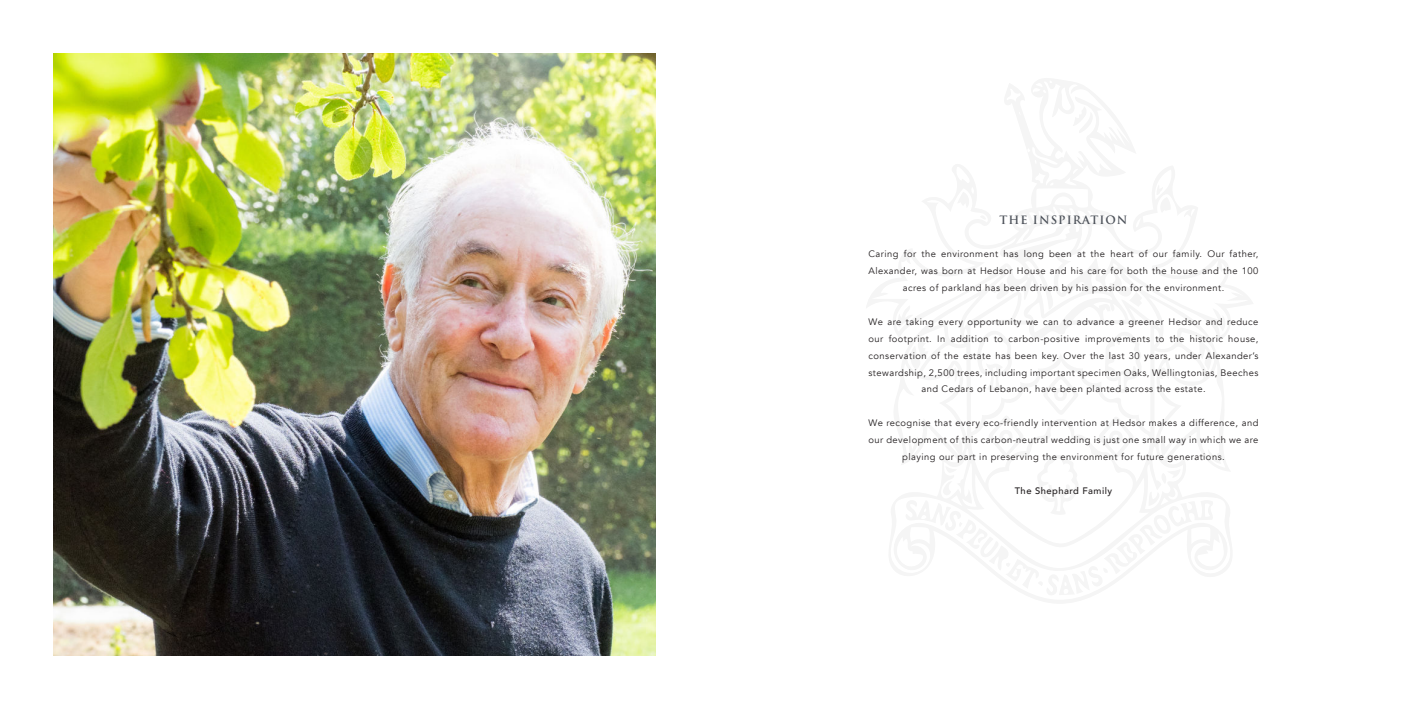
<style>
.page{position:relative;width:1418px;height:709px;background:#fff}
.page>*{position:absolute;margin:0;border:0;box-sizing:border-box;transform-origin:0 0}
.t1{font:700 11.25px "Trajan Pro";letter-spacing:.09em;color:#4c5159}
.t2{font:9.38px/16.9px "Avenir";letter-spacing:.05em;color:#231f20;text-align:center}
.t3{font:500 9.38px "Avenir";letter-spacing:.05em;color:#231f20}
</style>
<div class="page">
<img style="left:53px;top:53px;width:603px;height:602px">
<p class="t1" style="left:999px;top:215px;width:129px">THE INSPIRATION</p>
<p class="t2" style="left:868px;top:247px;width:391px">Caring for the environment has long been at the heart of our family. Our father,<br>Alexander, was born at Hedsor House and his care for both the house and the 100 acres of parkland has been driven by his passion for the environment.</p>
<p class="t2" style="left:868px;top:314px;width:391px">We are taking every opportunity we can to advance a greener Hedsor and reduce our footprint. In addition to carbon-positive improvements to the historic house, conservation of the estate has been key. Over the last 30 years, under Alexander’s stewardship, 2,500 trees, including important specimen Oaks, Wellingtonias, Beeches and Cedars of Lebanon, have been planted across the estate.</p>
<p class="t2" style="left:868px;top:415px;width:391px">We recognise that every eco-friendly intervention at Hedsor makes a difference, and our development of this carbon-neutral wedding is just one small way in which we are playing our part in preserving the environment for future generations.</p>
<p class="t3" style="left:1014px;top:486px;width:99px">The Shephard Family</p>
</div>
